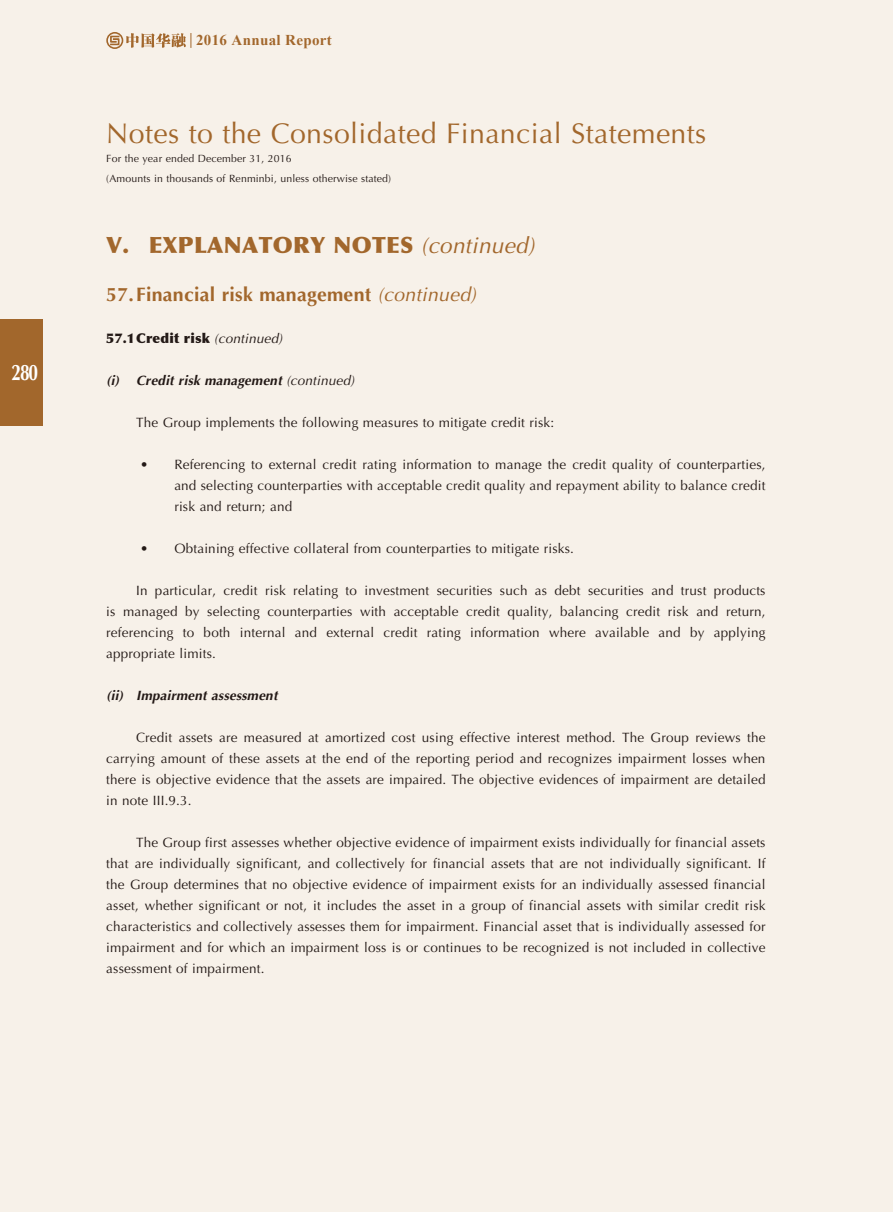
<style>
.page{position:relative;width:893px;height:1212px;background:#f7f1e9}
.page>*{position:absolute;margin:0;border:0;box-sizing:border-box;transform-origin:0 0}
.t1{font:28.5px "Optima";letter-spacing:.015em;color:#a2672c}
.t2{font:900 22.5px "Optima";letter-spacing:.015em;color:#a2672c}
.t3{font:700 22.5px "Optima";color:#fff;scale:.77 1}
.t4{font:700 19.5px "Optima";letter-spacing:.015em;color:#a2672c}
.t5{font:700 15px "Times New Roman";letter-spacing:.025em;color:#a2672c}
.t6{font:13.5px/21px "Optima";letter-spacing:.015em;color:#231916;text-align:justify}
.t7{font:italic 700 13.5px "Optima";letter-spacing:.015em;color:#231916}
.t8{font:900 13.5px "Optima";letter-spacing:.015em;color:#231916}
.t9{font:10.5px/19.5px "Optima";letter-spacing:.015em;color:#231916}
.s1{font-weight:400;font-style:italic}
.s2{font-weight:400}
</style>
<div class="page">
<div style="left:0;top:319px;width:43px;height:106px;background:#a2672c"></div>
<svg style="left:106px;top:32px;width:86px;height:17px"></svg>
<h2 class="t3" style="left:11px;top:359px;width:36px">280</h2>
<p class="t5" style="left:196px;top:30px;width:137px">2016 Annual Report</p>
<h1 class="t1" style="left:106px;top:117px;width:601px">Notes to the Consolidated Financial Statements</h1>
<p class="t9" style="left:106px;top:149px;width:286px">For the year ended December 31, 2016<br>(Amounts in thousands of Renminbi, unless otherwise stated)</p>
<h2 class="t2" style="left:106px;top:231px;width:430px">V. EXPLANATORY NOTES <span class="s1">(continued)</span></h2>
<h3 class="t4" style="left:106px;top:283px;width:371px">57.Financial risk management <span class="s1">(continued)</span></h3>
<p class="t8" style="left:106px;top:330px;width:177px">57.1Credit risk <span class="s1">(continued)</span></p>
<p class="t7" style="left:106px;top:373px;width:249px">(i) Credit risk management <span class="s2">(continued)</span></p>
<p class="t6" style="left:136px;top:412px;width:420px">The Group implements the following measures to mitigate credit risk:</p>
<p class="t6" style="left:174px;top:454px;width:593px;text-indent:-34px">• Referencing to external credit rating information to manage the credit quality of counterparties, and selecting counterparties with acceptable credit quality and repayment ability to balance credit risk and return; and</p>
<p class="t6" style="left:140px;top:538px;width:435px">• Obtaining effective collateral from counterparties to mitigate risks.</p>
<p class="t6" style="left:106px;top:580px;width:661px;text-indent:30px">In particular, credit risk relating to investment securities such as debt securities and trust products is managed by selecting counterparties with acceptable credit quality, balancing credit risk and return, referencing to both internal and external credit rating information where available and by applying appropriate limits.</p>
<p class="t7" style="left:106px;top:688px;width:173px">(ii) Impairment assessment</p>
<p class="t6" style="left:106px;top:727px;width:661px;text-indent:30px">Credit assets are measured at amortized cost using effective interest method. The Group reviews the carrying amount of these assets at the end of the reporting period and recognizes impairment losses when there is objective evidence that the assets are impaired. The objective evidences of impairment are detailed in note III.9.3.</p>
<p class="t6" style="left:106px;top:832px;width:661px;text-indent:30px">The Group first assesses whether objective evidence of impairment exists individually for financial assets that are individually significant, and collectively for financial assets that are not individually significant. If the Group determines that no objective evidence of impairment exists for an individually assessed financial asset, whether significant or not, it includes the asset in a group of financial assets with similar credit risk characteristics and collectively assesses them for impairment. Financial asset that is individually assessed for impairment and for which an impairment loss is or continues to be recognized is not included in collective assessment of impairment.</p>
</div>
